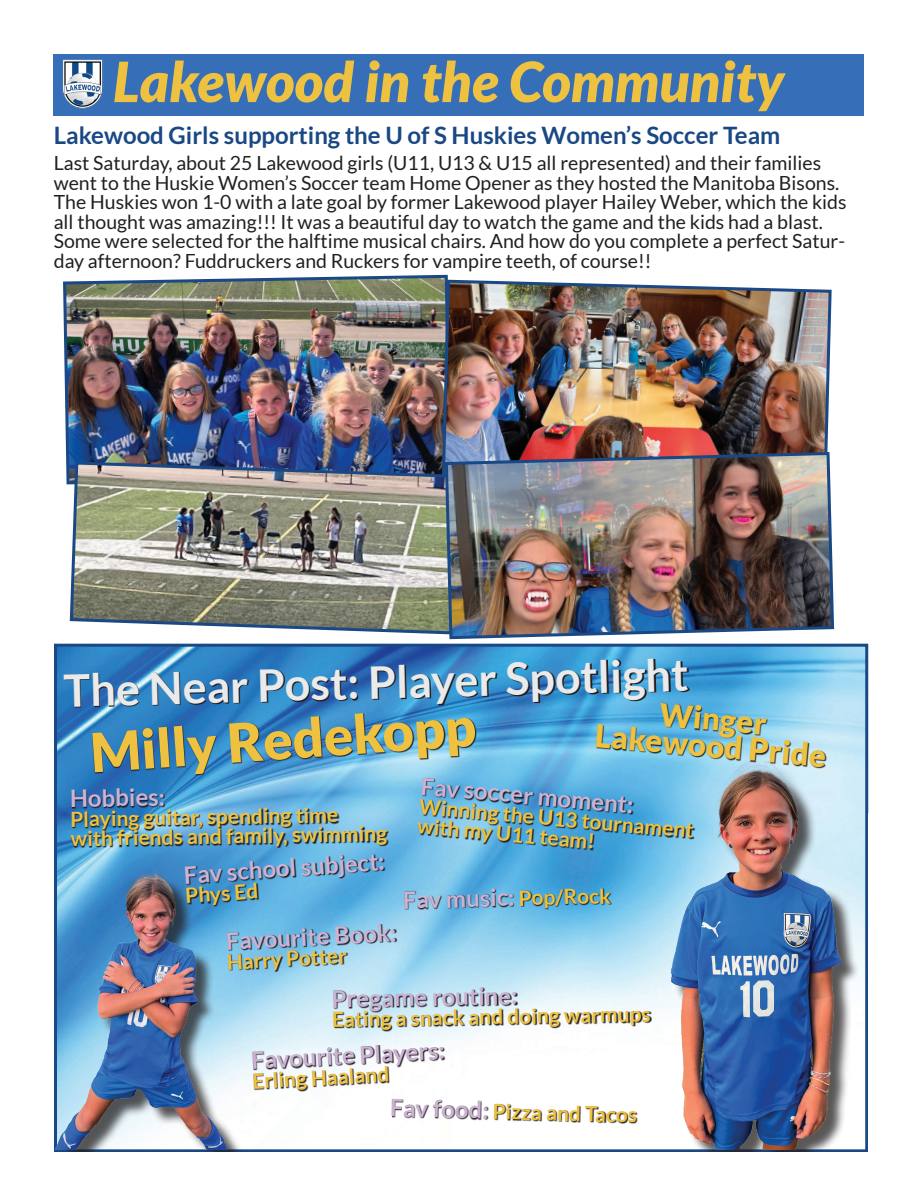
<style>
.page{position:relative;width:918px;height:1188px;background:#fff}
.page>*{position:absolute;margin:0;border:0;box-sizing:border-box;transform-origin:0 0}
.t1{font:italic 900 55.5px "Lato";color:#eec240}
.t2{font:900 54px "Lato";color:#eec240}
.t3{font:700 45px "Lato";color:#eaeaea}
.t4{font:900 31.5px/27px "Lato";color:#eec240;text-align:center}
.t5{font:700 24px "Lato";color:#cdb2d4}
.t6{font:700 24px "Lato";color:#194885}
.t7{font:700 21px/19.5px "Lato";color:#eec240}
.t8{font:19.5px/19.5px "Lato";color:#231f20}
</style>
<div class="page">
<div style="left:53px;top:54px;width:811px;height:62px;background:#366fb7"></div>
<img style="left:62px;top:59px;width:41px;height:49px">
<img style="left:58px;top:648px;width:806px;height:397px">
<svg style="left:65px;top:659px;width:624px;height:49px;background:#306d9c"></svg>
<svg style="left:92px;top:713px;width:384px;height:63px;background:#3d7299"></svg>
<img style="left:603px;top:762px;width:266px;height:387px">
<div style="left:868px;top:814px;width:28px;height:342px;background:#fff"></div>
<svg style="left:280px;top:1045px;width:166px;height:47px"></svg>
<svg style="left:333px;top:987px;width:319px;height:45px"></svg>
<svg style="left:418px;top:778px;width:277px;height:73px;background:#5196bc"></svg>
<img style="left:54px;top:869px;width:226px;height:281px">
<svg style="left:392px;top:1099px;width:246px;height:25px"></svg>
<svg style="left:596px;top:702px;width:231px;height:67px;background:#69a0bb"></svg>
<svg style="left:185px;top:855px;width:200px;height:52px;background:#4a8fbb"></svg>
<svg style="left:227px;top:924px;width:171px;height:49px;background:#75a6bf"></svg>
<svg style="left:405px;top:889px;width:208px;height:22px;background:#508cae"></svg>
<svg style="left:71px;top:788px;width:318px;height:60px;background:#538db3"></svg>
<img style="left:63px;top:274px;width:385px;height:211px">
<img style="left:440px;top:278px;width:392px;height:182px">
<img style="left:68px;top:460px;width:375px;height:175px">
<img style="left:443px;top:450px;width:392px;height:190px">
<h1 class="t1" style="left:113px;top:49px;width:673px">Lakewood in the Community</h1>
<p class="t6" style="left:54px;top:121px;width:728px">Lakewood Girls supporting the U of S Huskies Women’s Soccer Team</p>
<p class="t8" style="left:54px;top:153px;width:794px">Last Saturday, about 25 Lakewood girls (U11, U13 &amp; U15 all represented) and their families went to the Huskie Women’s Soccer team Home Opener as they hosted the Manitoba Bisons.<br>The Huskies won 1-0 with a late goal by former Lakewood player Hailey Weber, which the kids all thought was amazing!!! It was a beautiful day to watch the game and the kids had a blast.<br>Some were selected for the halftime musical chairs. And how do you complete a perfect Satur&shy;day afternoon? Fuddruckers and Ruckers for vampire teeth, of course!!</p>
<h3 class="t3" style="left:63px;top:662px;width:627px;rotate:-1deg">The Near Post: Player Spotlight</h3>
<h2 class="t2" style="left:88px;top:721px;width:388px;rotate:-4deg">Milly Redekopp</h2>
<h3 class="t4" style="left:599px;top:695px;width:233px;rotate:5deg">Winger<br>Lakewood Pride</h3>
<p class="t5" style="left:70px;top:785px;width:97px;rotate:-1deg">Hobbies:</p>
<p class="t7" style="left:70px;top:809px;width:318px;rotate:-1deg">Playing guitar, spending time<br>with friends and family, swimming</p>
<p class="t5" style="left:183px;top:861px;width:203px;rotate:-4deg">Fav school subject:</p>
<p class="t7" style="left:185px;top:886px;width:75px;rotate:-4deg">Phys Ed</p>
<p class="t5" style="left:225px;top:928px;width:172px;rotate:-3deg">Favourite Book:</p>
<p class="t7" style="left:226px;top:952px;width:122px;rotate:-3deg">Harry Potter</p>
<p class="t5" style="left:422px;top:772px;width:215px;rotate:5deg">Fav soccer moment:</p>
<p class="t7" style="left:420px;top:796px;width:277px;rotate:5deg">Winning the U13 tournament with my U11 team!</p>
<p class="t5" style="left:403px;top:886px;width:113px;rotate:-1deg">Fav music:</p>
<p class="t7" style="left:518px;top:888px;width:93px;rotate:-2deg">Pop/Rock</p>
<p class="t5" style="left:331px;top:985px;width:187px;rotate:-1deg">Pregame routine:</p>
<p class="t7" style="left:332px;top:1009px;width:320px;rotate:-1deg">Eating a snack and doing warmups</p>
<p class="t5" style="left:251px;top:1047px;width:195px;rotate:-3deg">Favourite Players:</p>
<p class="t7" style="left:252px;top:1071px;width:139px;rotate:-3deg">Erling Haaland</p>
<p class="t5" style="left:390px;top:1094px;width:100px;rotate:1deg">Fav food:</p>
<p class="t7" style="left:493px;top:1101px;width:146px;rotate:2deg">Pizza and Tacos</p>
</div>
